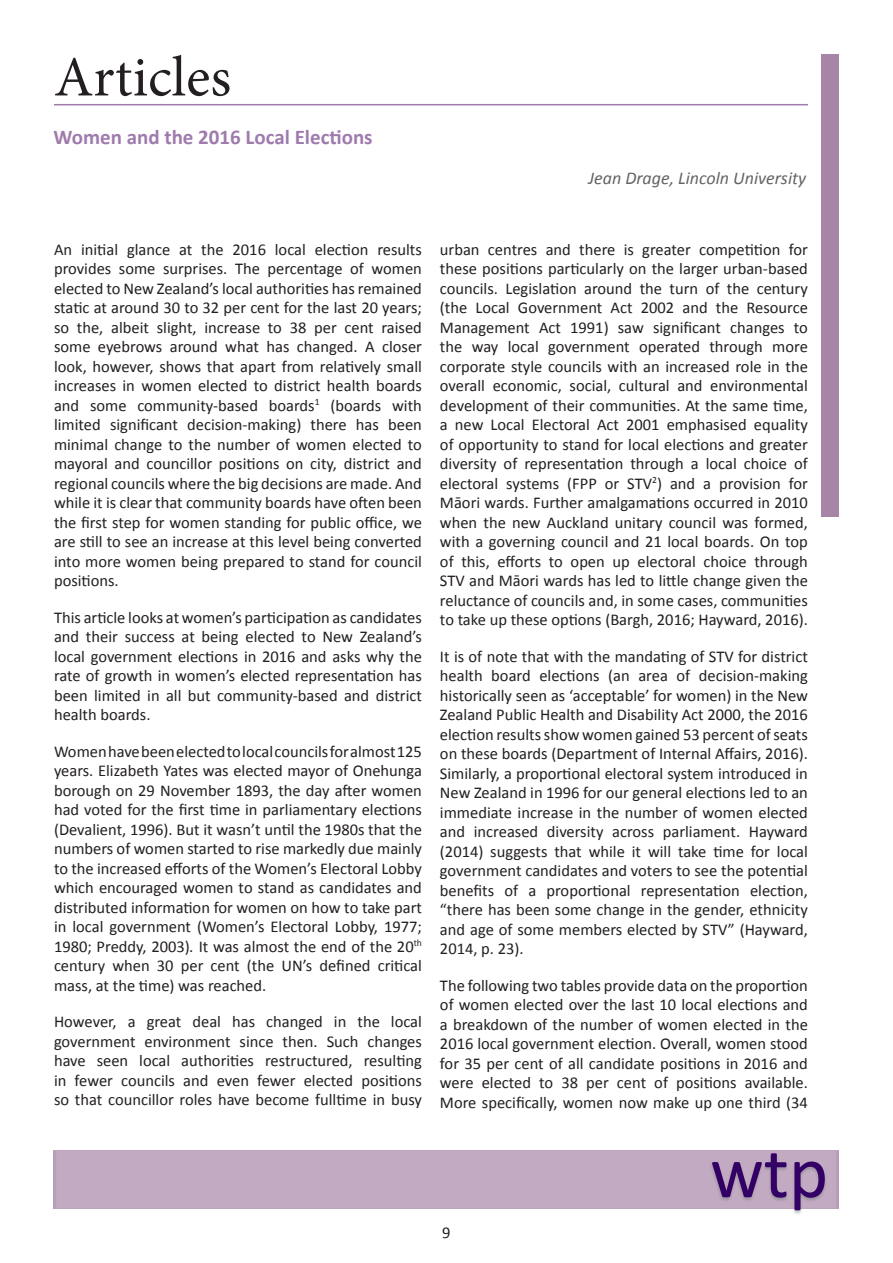
<style>
.page{position:relative;width:893px;height:1263px;background:#fff}
.page>*{position:absolute;margin:0;border:0;box-sizing:border-box;transform-origin:0 0}
.t1{font:75px "Calibri";color:#306}
.t2{font:57px "Minion Pro";color:#231f20}
.t3{font:700 21px "Calibri";color:#9f7bad}
.t4{font:italic 18px "Calibri";color:#636366}
.body{font:16.5px/19.5px "Calibri";color:#231f20;text-align:justify}
.s1{font-style:italic}
</style>
<div class="page">
<hr style="left:54px;top:104px;width:754px;height:1px;background:#9f7bad">
<h1 class="t2" style="left:54px;top:39px;width:179px">Articles</h1>
<h2 class="t3" style="left:54px;top:124px;width:321px">Women and the 2016 Local Elections</h2>
<h3 class="t4" style="left:588px;top:166px;width:219px">Jean Drage, Lincoln University</h3>
<p class="body" style="left:54px;top:240px;width:369px">An initial glance at the 2016 local election results provides some surprises. The percentage of women elected to New Zealand’s local authorities has remained static at around 30 to 32 per cent for the last 20 years; so the, albeit slight, increase to 38 per cent raised some eyebrows around what has changed. A closer look, however, shows that apart from relatively small increases in women elected to district health boards and some community-based boards<sup>1</sup> (boards with limited significant decision-making) there has been minimal change to the number of women elected to mayoral and councillor positions on city, district and regional councils where the big decisions are made. And while it is clear that community boards have often been the first step for women standing for public office, we are still to see an increase at this level being converted into more women being prepared to stand for council positions.</p>
<p class="body" style="left:54px;top:608px;width:369px">This article looks at women’s participation as candidates and their success at being elected to New Zealand’s local government elections in 2016 and asks why the rate of growth in women’s elected representation has been limited in all but community-based and district health boards.</p>
<p class="body" style="left:54px;top:742px;width:369px">Women have been elected to local councils for almost 125 years. Elizabeth Yates was elected mayor of Onehunga borough on 29 November 1893, the day after women had voted for the first time in parliamentary elections (Devalient, 1996). But it wasn’t until the 1980s that the numbers of women started to rise markedly due mainly to the increased efforts of the Women’s Electoral Lobby which encouraged women to stand as candidates and distributed information for women on how to take part in local government (Women’s Electoral Lobby, 1977; 1980; Preddy, 2003)<span class="s1">.</span> It was almost the end of the 20<sup>th </sup>century when 30 per cent (the UN’s defined critical mass, at the time) was reached.</p>
<p class="body" style="left:54px;top:1012px;width:369px">However, a great deal has changed in the local government environment since then. Such changes have seen local authorities restructured, resulting in fewer councils and even fewer elected positions so that councillor roles have become fulltime in busy</p>
<p class="body" style="left:440px;top:240px;width:369px">urban centres and there is greater competition for these positions particularly on the larger urban-based councils. Legislation around the turn of the century (the Local Government Act 2002 and the Resource Management Act 1991) saw significant changes to the way local government operated through more corporate style councils with an increased role in the overall economic, social, cultural and environmental development of their communities. At the same time, a new Local Electoral Act 2001 emphasised equality of opportunity to stand for local elections and greater diversity of representation through a local choice of electoral systems (FPP or STV<sup>2</sup>) and a provision for Māori wards. Further amalgamations occurred in 2010 when the new Auckland unitary council was formed, with a governing council and 21 local boards. On top of this, efforts to open up electoral choice through STV and Māori wards has led to little change given the reluctance of councils and, in some cases, communities to take up these options (Bargh, 2016; Hayward, 2016).</p>
<p class="body" style="left:440px;top:647px;width:369px">It is of note that with the mandating of STV for district health board elections (an area of decision-making historically seen as ‘acceptable’ for women) in the New Zealand Public Health and Disability Act 2000, the 2016 election results show women gained 53 percent of seats on these boards (Department of Internal Affairs, 2016).<br>Similarly, a proportional electoral system introduced in New Zealand in 1996 for our general elections led to an immediate increase in the number of women elected and increased diversity across parliament. Hayward (2014) suggests that while it will take time for local government candidates and voters to see the potential benefits of a proportional representation election, “there has been some change in the gender, ethnicity and age of some members elected by STV” (Hayward, 2014, p. 23).</p>
<p class="body" style="left:440px;top:976px;width:369px">The following two tables provide data on the proportion of women elected over the last 10 local elections and a breakdown of the number of women elected in the 2016 local government election. Overall, women stood for 35 per cent of all candidate positions in 2016 and were elected to 38 per cent of positions available.<br>More specifically, women now make up one third (34</p>
<p class="body" style="left:442px;top:1223px;width:10px">9</p>
<h1 class="t1" style="left:710px;top:1125px;width:120px">wtp</h1>
</div>
